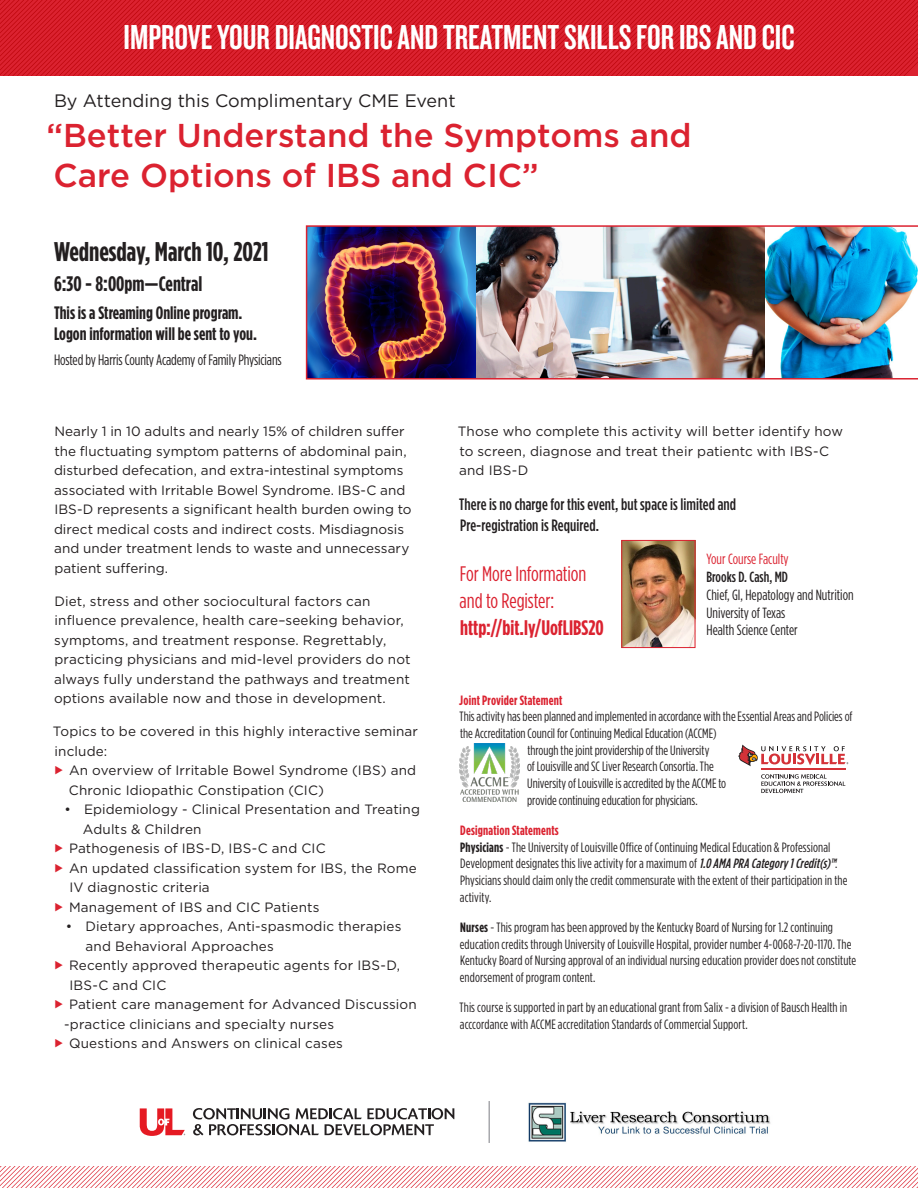
<style>
.page{position:relative;width:918px;height:1188px;background:#fff}
.page>*{position:absolute;margin:0;border:0;box-sizing:border-box;transform-origin:0 0}
.t1{font:36px "Knockout 48 Featherweight";color:#fff}
.t2{font:500 33px/39.6px "Gotham";color:#db2230}
.t3{font:700 27px "Gotham Condensed";color:#231f20}
.t4{font:21px/27px "Gotham Condensed";letter-spacing:-.005em;color:#db2230}
.t5{font:700 21px "Gotham Condensed";color:#231f20}
.t6{font:700 18px/21px "Gotham Condensed";color:#231f20}
.t7{font:18px "Gotham";color:#231f20}
.t8{font:500 16.5px/21px "Gotham Condensed";letter-spacing:.005em;color:#231f20}
.t9{font:15px "Gotham Condensed";letter-spacing:-.01em;color:#231f20}
.t10{font:14.7px "Gotham Condensed";color:#231f20}
.t11{font:14.7px "Gotham Condensed";color:#db2230}
.t12{font:500 14.7px "Gotham Condensed";color:#231f20}
.t13{font:13.5px/19.5px "Gotham";letter-spacing:.005em;color:#231f20}
.t14{font:13.5px/16.6px "Gotham Condensed";letter-spacing:.005em;color:#231f20}
.t15{font:700 13.5px "Gotham Condensed";letter-spacing:.01em;color:#db2230}
.s1{font-weight:700}
.s2{font-weight:500;font-style:italic}
</style>
<div class="page">
<svg style="left:0;top:0;width:918px;height:75px;background:#d41b27"></svg>
<img style="left:623px;top:542px;width:70px;height:104px">
<div style="left:621px;top:540px;width:74px;height:108px;border:1px solid #db2230"></div>
<img style="left:306px;top:225px;width:612px;height:155px">
<svg style="left:140px;top:1108px;width:45px;height:28px"></svg>
<svg style="left:193px;top:1108px;width:261px;height:27px"></svg>
<img style="left:528px;top:1102px;width:243px;height:40px">
<svg style="left:0;top:1166px;width:918px;height:22px"></svg>
<hr style="left:488px;top:1101px;width:2px;height:42px;background:#a8a9ad">
<svg style="left:738px;top:744px;width:110px;height:23px"></svg>
<hr style="left:761px;top:769px;width:85px;height:1px;background:#d43238">
<svg style="left:761px;top:774px;width:85px;height:19px"></svg>
<img style="left:459px;top:744px;width:60px;height:57px">
<p class="t1" style="left:124px;top:15px;width:672px">IMPROVE YOUR DIAGNOSTIC AND TREATMENT SKILLS FOR IBS AND CIC</p>
<p class="t7" style="left:54px;top:90px;width:403px">By Attending this Complimentary CME Event</p>
<p class="t2" style="left:47px;top:115px;width:647px">“Better Understand the Symptoms and<br>Care Options of IBS and CIC”</p>
<p class="t3" style="left:54px;top:236px;width:216px">Wednesday, March 10, 2021</p>
<p class="t5" style="left:54px;top:272px;width:150px">6:30 - 8:00pm—Central</p>
<p class="t6" style="left:54px;top:302px;width:204px">This is a Streaming Online program.<br>Logon information will be sent to you.</p>
<p class="t9" style="left:54px;top:351px;width:229px">Hosted by Harris County Academy of Family Physicians</p>
<p class="t13" style="left:54px;top:422px;width:359px">Nearly 1 in 10 adults and nearly 15% of children suffer the fluctuating symptom patterns of abdominal pain, disturbed defecation, and extra-intestinal symptoms associated with Irritable Bowel Syndrome. IBS-C and IBS-D represents a significant health burden owing to direct medical costs and indirect costs. Misdiagnosis and under treatment lends to waste and unnecessary patient suffering.</p>
<p class="t13" style="left:54px;top:591px;width:358px">Diet, stress and other sociocultural factors can influence prevalence, health care–seeking behavior, symptoms, and treatment response. Regrettably, practicing physicians and mid-level providers do not always fully understand the pathways and treatment options available now and those in development.</p>
<p class="t13" style="left:53px;top:722px;width:367px">Topics to be covered in this highly interactive seminar include:</p>
<p class="t13" style="left:69px;top:761px;width:349px">An overview of Irritable Bowel Syndrome (IBS) and<br>Chronic Idiopathic Constipation (CIC)</p>
<p class="t13" style="left:83px;top:800px;width:339px;text-indent:-18px">• Epidemiology - Clinical Presentation and Treating<br>Adults &amp; Children</p>
<p class="t13" style="left:69px;top:839px;width:258px">Pathogenesis of IBS-D, IBS-C and CIC</p>
<p class="t13" style="left:69px;top:858px;width:349px">An updated classification system for IBS, the Rome<br>IV diagnostic criteria</p>
<p class="t13" style="left:69px;top:897px;width:252px">Management of IBS and CIC Patients</p>
<p class="t13" style="left:86px;top:917px;width:317px;text-indent:-20px">• Dietary approaches, Anti-spasmodic therapies and Behavioral Approaches</p>
<p class="t13" style="left:69px;top:956px;width:333px">Recently approved therapeutic agents for IBS-D,<br>IBS-C and CIC</p>
<p class="t13" style="left:64px;top:995px;width:354px;text-indent:5px">Patient care management for Advanced Discussion -practice clinicians and specialty nurses</p>
<p class="t13" style="left:69px;top:1034px;width:275px">Questions and Answers on clinical cases</p>
<p class="t13" style="left:458px;top:422px;width:387px">Those who complete this activity will better identify how to screen, diagnose and treat their patientc with IBS-C and IBS-D</p>
<p class="t8" style="left:459px;top:493px;width:278px">There is no charge for this event, but space is limited and<br>Pre-registration is Required.</p>
<p class="t4" style="left:460px;top:560px;width:146px">For More Information and to Register: <span class="s1">http://bit.ly/UofLIBS20</span></p>
<p class="t11" style="left:707px;top:551px;width:84px">Your Course Faculty</p>
<p class="t12" style="left:707px;top:569px;width:83px">Brooks D. Cash, MD</p>
<p class="t10" style="left:707px;top:586px;width:149px">Chief, GI, Hepatology and Nutrition</p>
<p class="t10" style="left:707px;top:604px;width:80px">University of Texas</p>
<p class="t10" style="left:707px;top:622px;width:93px">Health Science Center</p>
<p class="t15" style="left:459px;top:692px;width:105px">Joint Provider Statement</p>
<p class="t14" style="left:460px;top:708px;width:394px">This activity has been planned and implemented in accordance with the Essential Areas and Policies of</p>
<p class="t14" style="left:460px;top:725px;width:258px">the Accreditation Council for Continuing Medical Education (ACCME)</p>
<p class="t14" style="left:527px;top:742px;width:184px">through the joint providership of the University</p>
<p class="t14" style="left:527px;top:758px;width:188px">of Louisville and SC Liver Research Consortia. The</p>
<p class="t14" style="left:527px;top:775px;width:201px">University of Louisville is accredited by the ACCME to</p>
<p class="t14" style="left:527px;top:792px;width:172px">provide continuing education for physicians.</p>
<p class="t15" style="left:460px;top:822px;width:100px">Designation Statements</p>
<p class="t14" style="left:460px;top:838px;width:389px"><span class="s1">Physicians</span> - The University of Louisville Office of Continuing Medical Education &amp; Professional Development designates this live activity for a maximum of <span class="s2">1.0AMAPRACategory1Credit(s)™</span>.<br>Physicians should claim only the credit commensurate with the extent of their participation in the activity.</p>
<p class="t14" style="left:460px;top:919px;width:398px"><span class="s1">Nurses</span> - This program has been approved by the Kentucky Board of Nursing for 1.2 continuing education credits through University of Louisville Hospital, provider number 4-0068-7-20-1170. The Kentucky Board of Nursing approval of an individual nursing education provider does not constitute endorsement of program content.</p>
<p class="t14" style="left:460px;top:999px;width:389px">This course is supported in part by an educational grant from Salix - a division of Bausch Health in acccordance with ACCME accreditation Standards of Commercial Support.</p>
</div>
